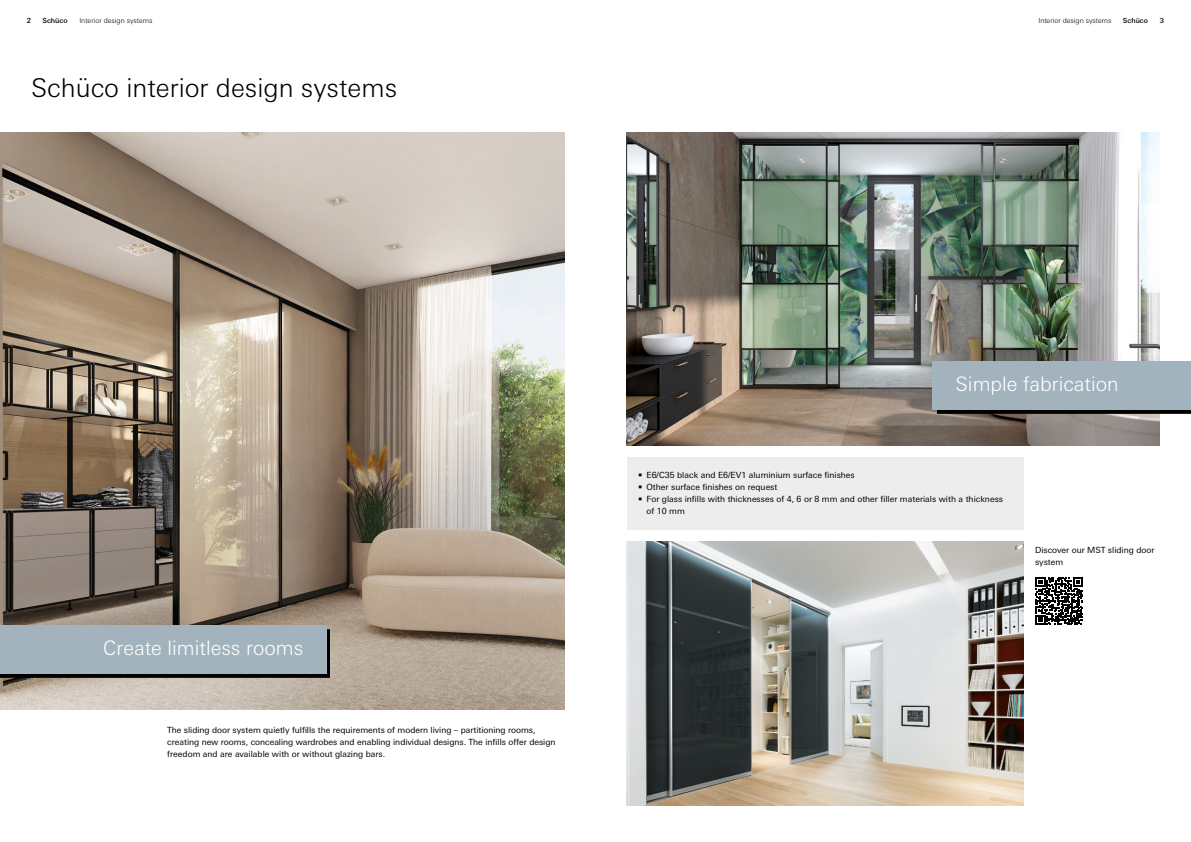
<style>
.page{position:relative;width:1191px;height:842px;background:#fff}
.page>*{position:absolute;margin:0;border:0;box-sizing:border-box;transform-origin:0 0}
.t1{font:300 26px "Univers For Schueco 330";color:#000}
.t2{font:300 20px "Univers For Schueco 330";color:#fff}
.t3{font:8.5px/12px "Univers For Schueco 430 Reg";color:#000}
.t4{font:300 7px "Univers For Schueco 330";color:#000}
.t5{font:7px "Univers For Schueco 530 Med";color:#000}
</style>
<div class="page">
<img style="left:0;top:133px;width:564px;height:576px">
<img style="left:626px;top:541px;width:397px;height:264px">
<img style="left:626px;top:133px;width:533px;height:312px">
<div style="left:626px;top:457px;width:397px;height:72px;background:#ededed"></div>
<svg style="left:0;top:629px;width:330px;height:48px"></svg>
<div style="left:0;top:625px;width:326px;height:48px;background:#a2b3bd"></div>
<svg style="left:937px;top:409px;width:254px;height:4px"></svg>
<div style="left:933px;top:361px;width:258px;height:48px;background:#a2b3bd"></div>
<svg style="left:1035px;top:577px;width:48px;height:48px"></svg>
<p class="t5" style="left:27px;top:16px;width:6px">2</p>
<p class="t5" style="left:43px;top:16px;width:27px">Schüco</p>
<p class="t4" style="left:79px;top:16px;width:75px">Interior design systems</p>
<p class="t4" style="left:1038px;top:16px;width:75px">Interior design systems</p>
<p class="t5" style="left:1123px;top:16px;width:27px">Schüco</p>
<p class="t5" style="left:1159px;top:16px;width:6px">3</p>
<h1 class="t1" style="left:31px;top:73px;width:367px">Schüco interior design systems</h1>
<h2 class="t2" style="left:103px;top:636px;width:202px">Create limitless rooms</h2>
<p class="t3" style="left:167px;top:724px;width:390px">The sliding door system quietly fulfills the requirements of modern living – partitioning rooms, creating new rooms, concealing wardrobes and enabling individual designs. The infills offer design freedom and are available with or without glazing bars.</p>
<h2 class="t2" style="left:955px;top:372px;width:165px">Simple fabrication</h2>
<p class="t3" style="left:638px;top:469px;width:218px">• E6/C35 black and E6/EV1 aluminium surface finishes</p>
<p class="t3" style="left:638px;top:481px;width:141px">• Other surface finishes on request</p>
<p class="t3" style="left:646px;top:493px;width:358px;text-indent:-8px">• For glass infills with thicknesses of 4, 6 or 8 mm and other filler materials with a thickness of 10 mm</p>
<p class="t3" style="left:1035px;top:544px;width:121px">Discover our MST sliding door system</p>
</div>
